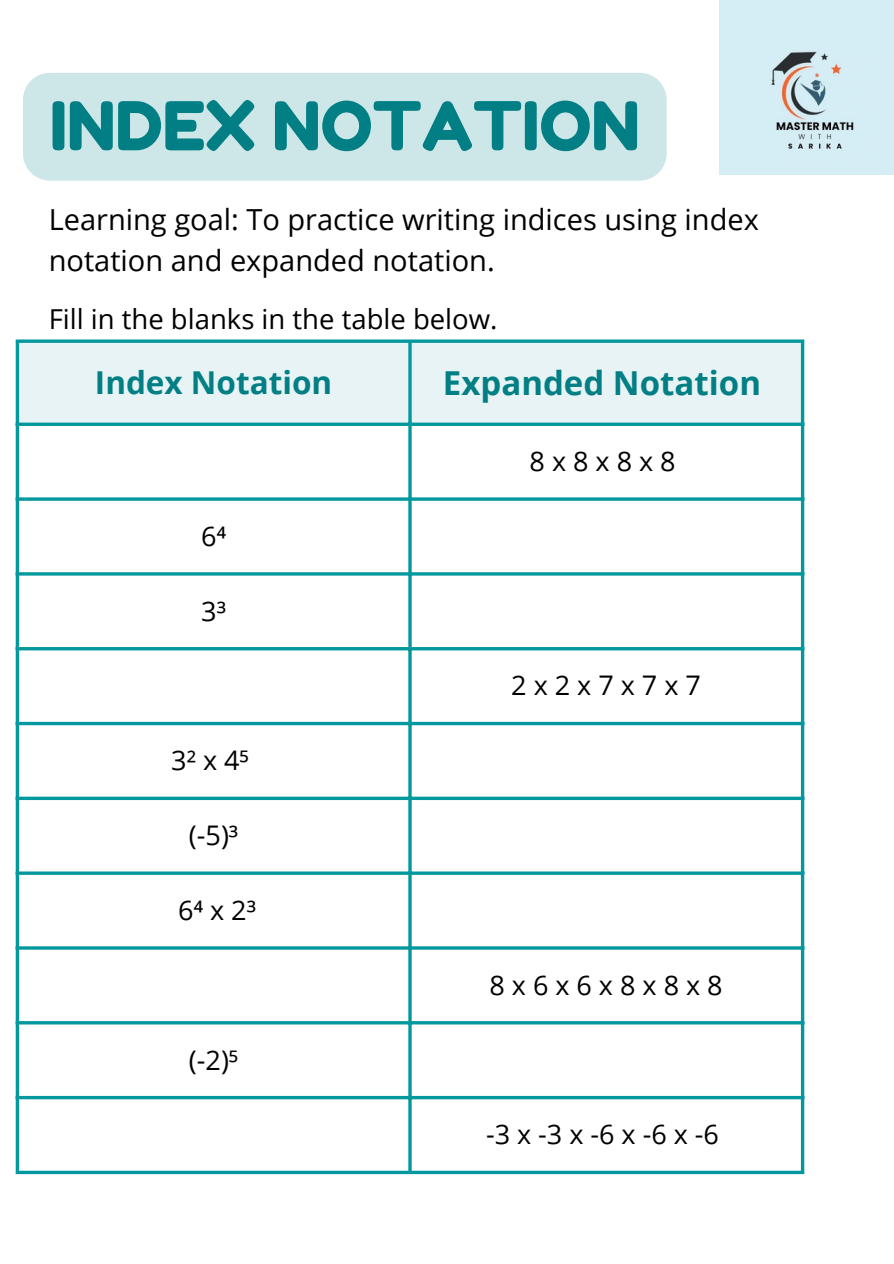
<style>
.page{position:relative;width:894px;height:1264px;background:#fff}
.page>*{position:absolute;margin:0;border:0;box-sizing:border-box;transform-origin:0 0}
.t1{font:67.05px "Fredoka One";color:#027f84}
.t2{font:700 33px "Open Sans";color:#027f84}
.t3{font:700 31.5px "Open Sans";color:#027f84}
.t4{font:28.95px/40.5px "Open Sans";color:#000}
.t5{font:27.45px "Open Sans";color:#000}
.t6{font:27px "Open Sans";color:#000}
</style>
<div class="page">
<div style="left:19px;top:343px;width:781px;height:79px;background:#e7f3f4"></div>
<hr style="left:16px;top:343px;width:3px;height:827px;background:#03989e">
<hr style="left:408px;top:343px;width:3px;height:827px;background:#03989e">
<svg style="left:800px;top:343px;width:4px;height:827px;background:#3bafb3"></svg>
<svg style="left:16px;top:339px;width:788px;height:4px;background:#28a7ac"></svg>
<svg style="left:19px;top:422px;width:785px;height:4px;background:#25a5aa"></svg>
<svg style="left:19px;top:497px;width:785px;height:4px;background:#29a7ac"></svg>
<hr style="left:16px;top:572px;width:788px;height:3px;background:#03989e">
<hr style="left:16px;top:647px;width:788px;height:3px;background:#03989e">
<hr style="left:16px;top:722px;width:788px;height:3px;background:#03989e">
<svg style="left:19px;top:796px;width:785px;height:4px;background:#2ca9ae"></svg>
<hr style="left:16px;top:871px;width:788px;height:3px;background:#03989e">
<hr style="left:16px;top:946px;width:788px;height:3px;background:#03989e">
<hr style="left:16px;top:1021px;width:788px;height:3px;background:#03989e">
<svg style="left:19px;top:1095px;width:785px;height:4px;background:#3dafb4"></svg>
<svg style="left:16px;top:1170px;width:788px;height:4px;background:#31aaaf"></svg>
<img style="left:719px;top:0;width:174px;height:174px">
<div style="left:23px;top:73px;width:643px;height:108px;background:#cde7e8"></div>
<p class="t1" style="left:50px;top:85px;width:591px">INDEX NOTATION</p>
<p class="t4" style="left:49px;top:199px;width:711px">Learning goal: To practice writing indices using index notation and expanded notation.</p>
<p class="t5" style="left:49px;top:300px;width:450px">Fill in the blanks in the table below.</p>
<p class="t3" style="left:95px;top:360px;width:239px">Index Notation</p>
<p class="t2" style="left:443px;top:359px;width:319px">Expanded Notation</p>
<p class="t6" style="left:201px;top:517px;width:26px">6⁴</p>
<p class="t6" style="left:201px;top:591px;width:26px">3³</p>
<p class="t6" style="left:171px;top:741px;width:79px">3² x 4⁵</p>
<p class="t6" style="left:189px;top:816px;width:51px">(-5)³</p>
<p class="t6" style="left:178px;top:891px;width:79px">6⁴ x 2³</p>
<p class="t6" style="left:189px;top:1040px;width:51px">(-2)⁵</p>
<p class="t6" style="left:529px;top:442px;width:147px">8 x 8 x 8 x 8</p>
<p class="t6" style="left:511px;top:666px;width:191px">2 x 2 x 7 x 7 x 7</p>
<p class="t6" style="left:489px;top:965px;width:235px">8 x 6 x 6 x 8 x 8 x 8</p>
<p class="t6" style="left:486px;top:1115px;width:234px">-3 x -3 x -6 x -6 x -6</p>
</div>
